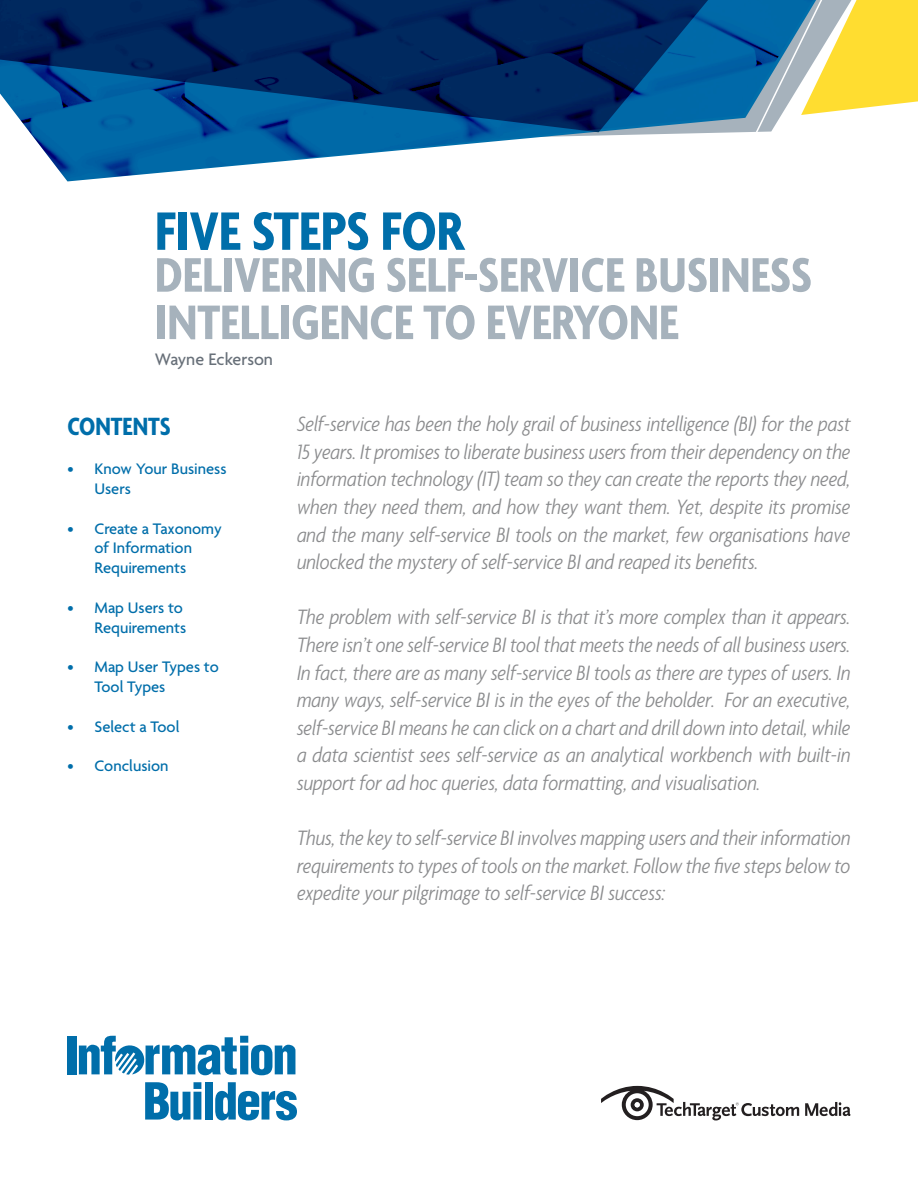
<style>
.page{position:relative;width:918px;height:1188px;background:#fff}
.page>*{position:absolute;margin:0;border:0;box-sizing:border-box;transform-origin:0 0}
.t1{font:700 condensed 58.5px "Agenda";color:#006eaa}
.t2{font:700 condensed 52.5px/47.4px "Agenda";color:#a6b2bc}
.t3{font:700 condensed 27px "Agenda";color:#006eaa}
.t4{font:italic 300 condensed 22.5px/27.6px "Agenda";color:#8a8b8d;text-align:justify}
.t5{font:500 18px "Agenda";color:#687079}
.t6{font:500 16.5px/19.8px "Agenda";color:#006eaa}
</style>
<div class="page">
<svg style="left:814px;top:0;width:104px;height:114px;background:#f6dc56"></svg>
<svg style="left:601px;top:1086px;width:198px;height:34px"></svg>
<svg style="left:805px;top:1102px;width:46px;height:14px"></svg>
<img style="left:0;top:0;width:814px;height:181px">
<div style="left:68px;top:1036px;width:9px;height:38px;background:#006eaa"></div>
<svg style="left:145px;top:1082px;width:56px;height:38px"></svg>
<div style="left:205px;top:1082px;width:8px;height:38px;background:#006eaa"></div>
<svg style="left:215px;top:1082px;width:82px;height:38px"></svg>
<svg style="left:79px;top:1036px;width:216px;height:39px"></svg>
<p class="t1" style="left:155px;top:197px;width:311px">FIVE STEPS FOR</p>
<p class="t2" style="left:155px;top:250px;width:659px">DELIVERING SELF-SERVICE BUSINESS<br>INTELLIGENCE TO EVERYONE</p>
<p class="t5" style="left:155px;top:349px;width:120px">Wayne Eckerson</p>
<p class="t3" style="left:68px;top:410px;width:105px">CONTENTS</p>
<p class="t6" style="left:94px;top:459px;width:133px;text-indent:-27px">• Know Your Business<br>Users</p>
<p class="t6" style="left:68px;top:518px;width:156px;text-align:center">• Create a Taxonomy of Information<br>Requirements</p>
<p class="t6" style="left:68px;top:597px;width:120px;text-align:right">• Map Users to<br>Requirements</p>
<p class="t6" style="left:94px;top:657px;width:126px;text-indent:-27px">• Map User Types to<br>Tool Types</p>
<p class="t6" style="left:68px;top:716px;width:114px">• Select a Tool</p>
<p class="t6" style="left:68px;top:756px;width:103px">• Conclusion</p>
<p class="t4" style="left:297px;top:410px;width:555px">Self-service has been the holy grail of business intelligence (BI) for the past 15 years. It promises to liberate business users from their dependency on the information technology (IT) team so they can create the reports they need, when they need them, and how they want them. Yet, despite its promise and the many self-service BI tools on the market, few organisations have unlocked the mystery of self-service BI and reaped its benefits.</p>
<p class="t4" style="left:297px;top:603px;width:555px">The problem with self-service BI is that it’s more complex than it appears.<br>There isn’t one self-service BI tool that meets the needs of all business users.<br>In fact, there are as many self-service BI tools as there are types of users. In many ways, self-service BI is in the eyes of the beholder. For an executive, self-service BI means he can click on a chart and drill down into detail, while a data scientist sees self-service as an analytical workbench with built-in support for ad hoc queries, data formatting, and visualisation.</p>
<p class="t4" style="left:297px;top:824px;width:555px">Thus, the key to self-service BI involves mapping users and their information requirements to types of tools on the market. Follow the five steps below to expedite your pilgrimage to self-service BI success:</p>
</div>
